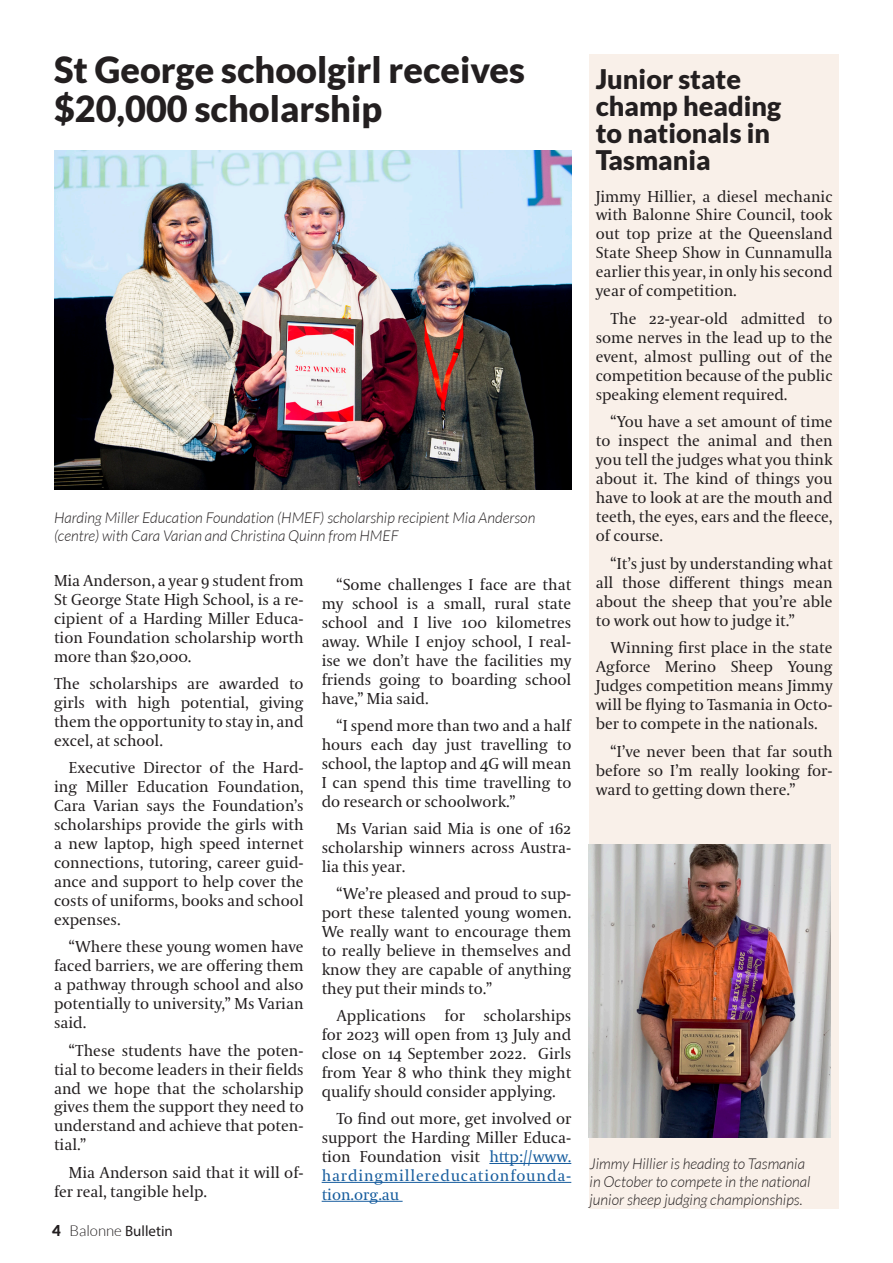
<style>
.page{position:relative;width:893px;height:1263px;background:#fff}
.page>*{position:absolute;margin:0;border:0;box-sizing:border-box;transform-origin:0 0}
.Heading_Small{font:900 36px/39px "Lato";color:#231f20}
.Heading_Single_Col{font:900 27px/27.2px "Lato";color:#231f20}
.Body_Text{font:15.75px/18.9px "Coranto 2";color:#231f20;text-align:justify}
.First_Paragraph{font:15.75px/18.9px "Coranto 2";color:#231f20;text-align:justify}
.t1{font:italic 300 15px/18px "Lato";color:#231f20}
.t2{font:15px "Myriad Pro";color:#231f20}
.s1{color:#175d9e}
.s2{font-family:"Lato";font-weight:900}
.s3{font-family:"Lato";font-weight:300}
</style>
<div class="page">
<div style="left:589px;top:54px;width:250px;height:1155px;background:#f9f0e9"></div>
<img style="left:588px;top:844px;width:242px;height:293px">
<img style="left:54px;top:151px;width:517px;height:339px">
<hr style="left:489px;top:1163px;width:82px;height:1px;background:#175d9e">
<hr style="left:322px;top:1182px;width:249px;height:1px;background:#175d9e">
<hr style="left:322px;top:1201px;width:81px;height:1px;background:#175d9e">
<p class="Heading_Small" style="left:54px;top:50px;width:472px">St George schoolgirl receives $20,000 scholarship</p>
<p class="t1" style="left:54px;top:509px;width:483px">Harding Miller Education Foundation (HMEF) scholarship recipient Mia Anderson (centre) with Cara Varian and Christina Quinn from HMEF</p>
<p class="Body_Text" style="left:322px;top:576px;width:251px;text-indent:15px">“Some challenges I face are that my school is a small, rural state school and I live 100 kilometres away. While I enjoy school, I real&shy;ise we don’t have the facilities my friends going to boarding school have,” Mia said.</p>
<p class="Body_Text" style="left:322px;top:717px;width:251px;text-indent:15px">“I spend more than two and a half hours each day just travelling to school, the laptop and 4G will mean I can spend this time travelling to do research or schoolwork.”</p>
<p class="Body_Text" style="left:322px;top:820px;width:251px;text-indent:15px">Ms Varian said Mia is one of 162 scholarship winners across Austra&shy;lia this year.</p>
<p class="Body_Text" style="left:322px;top:885px;width:251px;text-indent:15px">“We’re pleased and proud to sup&shy;port these talented young women.<br>We really want to encourage them to really believe in themselves and know they are capable of anything they put their minds to.”</p>
<p class="Body_Text" style="left:322px;top:1007px;width:251px;text-indent:15px">Applications for scholarships for 2023 will open from 13 July and close on 14 September 2022. Girls from Year 8 who think they might qualify should consider applying.</p>
<p class="Body_Text" style="left:322px;top:1110px;width:251px;text-indent:15px">To find out more, get involved or support the Harding Miller Educa&shy;tion Foundation visit <span class="s1">http://www. hardingmillereducationfounda&shy;tion.org.au</span></p>
<p class="First_Paragraph" style="left:54px;top:572px;width:251px">Mia Anderson, a year 9 student from St George State High School, is a re&shy;cipient of a Harding Miller Educa&shy;tion Foundation scholarship worth more than $20,000.</p>
<p class="First_Paragraph" style="left:54px;top:675px;width:251px">The scholarships are awarded to girls with high potential, giving them the opportunity to stay in, and excel, at school.</p>
<p class="Body_Text" style="left:54px;top:759px;width:251px;text-indent:15px">Executive Director of the Hard&shy;ing Miller Education Foundation, Cara Varian says the Foundation’s scholarships provide the girls with a new laptop, high speed internet connections, tutoring, career guid&shy;ance and support to help cover the costs of uniforms, books and school expenses.</p>
<p class="Body_Text" style="left:54px;top:938px;width:251px;text-indent:15px">“Where these young women have faced barriers, we are offering them a pathway through school and also potentially to university,” Ms Varian said.</p>
<p class="Body_Text" style="left:54px;top:1041px;width:251px;text-indent:15px">“These students have the poten&shy;tial to become leaders in their fields and we hope that the scholarship gives them the support they need to understand and achieve that poten&shy;tial.”</p>
<p class="Body_Text" style="left:54px;top:1163px;width:251px;text-indent:15px">Mia Anderson said that it will of&shy;fer real, tangible help.</p>
<p class="t2" style="left:52px;top:1221px;width:122px"><span class="s2">4</span> <span class="s3">Balonne</span> Bulletin</p>
<p class="Heading_Single_Col" style="left:596px;top:64px;width:187px">Junior state champ heading to nationals in<br>Tasmania</p>
<p class="First_Paragraph" style="left:596px;top:187px;width:238px">Jimmy Hillier, a diesel mechanic with Balonne Shire Council, took out top prize at the Queensland State Sheep Show in Cunnamulla earlier this year, in only his second year of competition.</p>
<p class="Body_Text" style="left:596px;top:310px;width:238px;text-indent:15px">The 22-year-old admitted to some nerves in the lead up to the event, almost pulling out of the competition because of the public speaking element required.</p>
<p class="Body_Text" style="left:596px;top:413px;width:238px;text-indent:15px">“You have a set amount of time to inspect the animal and then you tell the judges what you think about it. The kind of things you have to look at are the mouth and teeth, the eyes, ears and the fleece, of course.</p>
<p class="Body_Text" style="left:596px;top:554px;width:238px;text-indent:15px">“It’s just by understanding what all those different things mean about the sheep that you’re able to work out how to judge it.”</p>
<p class="Body_Text" style="left:596px;top:639px;width:238px;text-indent:15px">Winning first place in the state Agforce Merino Sheep Young Judges competition means Jimmy will be flying to Tasmania in Octo&shy;ber to compete in the nationals.</p>
<p class="Body_Text" style="left:596px;top:742px;width:238px;text-indent:15px">“I’ve never been that far south before so I’m really looking for&shy;ward to getting down there.”</p>
<p class="t1" style="left:590px;top:1155px;width:222px">Jimmy Hillier is heading to Tasmania in October to compete in the national junior sheep judging championships.</p>
</div>
